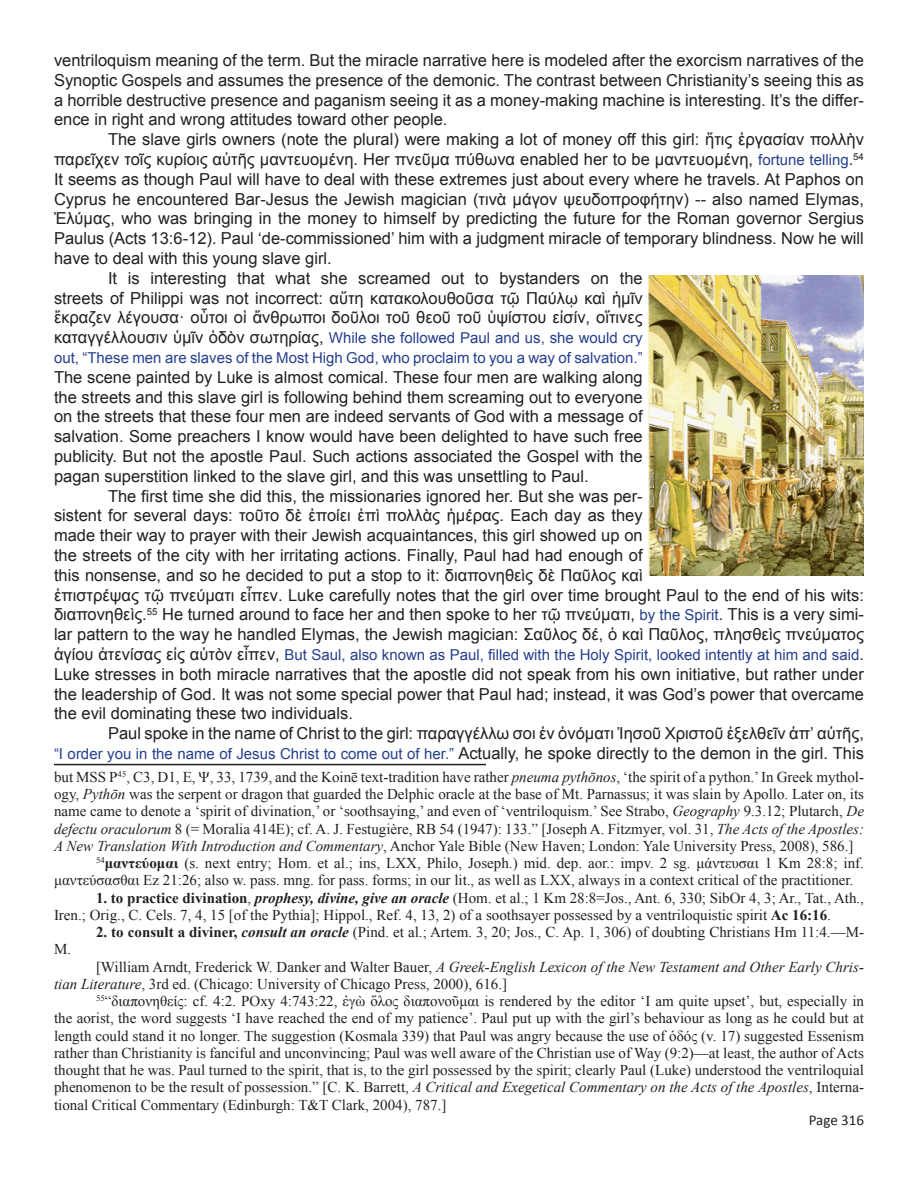
<style>
.page{position:relative;width:918px;height:1188px;background:#fff}
.page>*{position:absolute;margin:0;border:0;box-sizing:border-box;transform-origin:0 0}
.t1{font:16.5px/19.8px "Arial";color:#231f20;text-align:justify}
.Footnote{font:15px/17.2px "Times New Roman";color:#231f20}
.t2{font:15px/19.8px "Arial";color:#253f8e}
.t3{font:15px "Calibri";color:#231f20}
.s1{font-size:15px;color:#253f8e}
.s2{font-size:16.5px;color:#231f20}
.s3{font-style:italic}
.s4{font-weight:700}
.s5{font-weight:700;font-style:italic}
</style>
<div class="page">
<hr style="left:54px;top:764px;width:432px;height:1px;background:#231f20">
<img style="left:648px;top:275px;width:216px;height:301px">
<p class="t1" style="left:54px;top:50px;width:811px">ventriloquism meaning of the term. But the miracle narrative here is modeled after the exorcism narratives of the Synoptic Gospels and assumes the presence of the demonic. The contrast between Christianity’s seeing this as a horrible destructive presence and paganism seeing it as a money-making machine is interesting. It’s the differ&shy;ence in right and wrong attitudes toward other people.</p>
<p class="t1" style="left:54px;top:130px;width:811px;text-indent:54px">The slave girls owners (note the plural) were making a lot of money off this girl: ἥτις ἐργασίαν πολλὴν παρεῖχεν τοῖς κυρίοις αὐτῆς μαντευομένη. Her πνεῦμα πύθωνα enabled her to be μαντευομένη, <span class="s1">fortune telling</span>.<sup>54<br></sup>It seems as though Paul will have to deal with these extremes just about every where he travels. At Paphos on Cyprus he encountered Bar-Jesus the Jewish magician (τινὰ μάγον ψευδοπροφήτην) -- also named Elymas, Ἐλύμας, who was bringing in the money to himself by predicting the future for the Roman governor Sergius Paulus (Acts 13:6-12). Paul ‘de-commissioned’ him with a judgment miracle of temporary blindness. Now he will have to deal with this young slave girl.</p>
<p class="t1" style="left:54px;top:268px;width:590px;text-indent:54px">It is interesting that what she screamed out to bystanders on the streets of Philippi was not incorrect: αὕτη κατακολουθοῦσα τῷ Παύλῳ καὶ ἡμῖν ἔκραζεν λέγουσα· οὗτοι οἱ ἄνθρωποι δοῦλοι τοῦ θεοῦ τοῦ ὑψίστου εἰσίν, οἵτινες</p>
<p class="t2" style="left:54px;top:328px;width:590px"><span class="s2">καταγγέλλουσιν ὑμῖν ὁδὸν σωτηρίας,</span> While she followed Paul and us, she would cry out, “These men are slaves of the Most High God, who proclaim to you a way of salvation.”</p>
<p class="t1" style="left:54px;top:367px;width:590px">The scene painted by Luke is almost comical. These four men are walking along the streets and this slave girl is following behind them screaming out to everyone on the streets that these four men are indeed servants of God with a message of salvation. Some preachers I know would have been delighted to have such free publicity. But not the apostle Paul. Such actions associated the Gospel with the pagan superstition linked to the slave girl, and this was unsettling to Paul.</p>
<p class="t1" style="left:54px;top:486px;width:812px;text-align:left;text-indent:54px">The first time she did this, the missionaries ignored her. But she was per-<br>sistent for several days: τοῦτο δὲ ἐποίει ἐπὶ πολλὰς ἡμέρας. Each day as they<br>made their way to prayer with their Jewish acquaintances, this girl showed up on<br>the streets of the city with her irritating actions. Finally, Paul had had enough of<br>this nonsense, and so he decided to put a stop to it: διαπονηθεὶς δὲ Παῦλος καὶ<br>ἐπιστρέψας τῷ πνεύματι εἶπεν. Luke carefully notes that the girl over time brought Paul to the end of his wits: διαπονηθεὶς.<sup>55</sup> He turned around to face her and then spoke to her τῷ πνεύματι, <span class="s1">by the Spirit</span>. This is a very simi&shy;lar pattern to the way he handled Elymas, the Jewish magician: Σαῦλος δέ, ὁ καὶ Παῦλος, πλησθεὶς πνεύματος</p>
<p class="t2" style="left:54px;top:645px;width:812px"><span class="s2">ἁγίου ἀτενίσας εἰς αὐτὸν εἶπεν,</span> But Saul, also known as Paul, filled with the Holy Spirit, looked intently at him and said<span class="s2">.</span></p>
<p class="t1" style="left:54px;top:664px;width:811px">Luke stresses in both miracle narratives that the apostle did not speak from his own initiative, but rather under the leadership of God. It was not some special power that Paul had; instead, it was God’s power that overcame the evil dominating these two individuals.</p>
<p class="t1" style="left:108px;top:724px;width:757px">Paul spoke in the name of Christ to the girl: παραγγέλλω σοι ἐν ὀνόματι Ἰησοῦ Χριστοῦ ἐξελθεῖν ἀπʼ αὐτῆς,</p>
<p class="t2" style="left:54px;top:744px;width:811px">“I order you in the name of Jesus Christ to come out of her.” <span class="s2">Actually, he spoke directly to the demon in the girl. This</span></p>
<p class="Footnote" style="left:54px;top:768px;width:812px;text-align:justify">but MSS P<sup>45</sup>, C3, D1, E, Ψ, 33, 1739, and the Koinē text-tradition have rather <span class="s3">pneuma pythōnos</span>, ‘the spirit of a python.’ In Greek mythol&shy;ogy, <span class="s3">Pythōn</span> was the serpent or dragon that guarded the Delphic oracle at the base of Mt. Parnassus; it was slain by Apollo. Later on, its name came to denote a ‘spirit of divination,’ or ‘soothsaying,’ and even of ‘ventriloquism.’ See Strabo, <span class="s3">Geography</span> 9.3.12; Plutarch, <span class="s3">De defectu oraculorum</span> 8 (= Moralia 414E); cf. A. J. Festugière, RB 54 (1947): 133.” [Joseph A. Fitzmyer, vol. 31, <span class="s3">The Acts of the Apostles:<br>A New Translation With Introduction and Commentary</span>, Anchor Yale Bible (New Haven; London: Yale University Press, 2008), 586.]</p>
<p class="Footnote" style="left:54px;top:854px;width:812px;text-indent:42px"><sup>54</sup><span class="s4">μαντεύομαι</span> (s. next entry; Hom. et al.; ins, LXX, Philo, Joseph.) mid. dep. aor.: impv. 2 sg. μάντευσαι 1 Km 28:8; inf. μαντεύσασθαι Ez 21:26; also w. pass. mng. for pass. forms; in our lit., as well as LXX, always in a context critical of the practitioner.</p>
<p class="Footnote" style="left:54px;top:889px;width:811px;text-indent:42px"><span class="s4">1. to practice divination</span>, <span class="s5">prophesy, divine, give an oracle</span> (Hom. et al.; 1 Km 28:8=Jos., Ant. 6, 330; SibOr 4, 3; Ar., Tat., Ath.,<br>Iren.; Orig., C. Cels. 7, 4, 15 [of the Pythia]; Hippol., Ref. 4, 13, 2) of a soothsayer possessed by a ventriloquistic spirit <span class="s4">Ac 16:16</span>.</p>
<p class="Footnote" style="left:96px;top:923px;width:770px"><span class="s4">2. to consult a diviner,</span> <span class="s5">consult an oracle</span> (Pind. et al.; Artem. 3, 20; Jos., C. Ap. 1, 306) of doubting Christians Hm 11:4.—M-</p>
<p class="Footnote" style="left:54px;top:940px;width:19px">M.</p>
<p class="Footnote" style="left:54px;top:958px;width:811px;text-indent:42px">[William Arndt, Frederick W. Danker and Walter Bauer, <span class="s3">A Greek-English Lexicon of the New Testament and Other Early Chris&shy;tian Literature</span>, 3rd ed. (Chicago: University of Chicago Press, 2000), 616.]</p>
<p class="Footnote" style="left:54px;top:992px;width:812px;text-align:justify;text-indent:42px"><sup>55</sup>“διαπονηθείς: cf. 4:2. POxy 4:743:22, ἐγὼ ὅλος διαπονοῦμαι is rendered by the editor ‘I am quite upset’, but, especially in the aorist, the word suggests ‘I have reached the end of my patience’. Paul put up with the girl’s behaviour as long as he could but at length could stand it no longer. The suggestion (Kosmala 339) that Paul was angry because the use of ὁδός (v. 17) suggested Essenism rather than Christianity is fanciful and unconvincing; Paul was well aware of the Christian use of Way (9:2)—at least, the author of Acts thought that he was. Paul turned to the spirit, that is, to the girl possessed by the spirit; clearly Paul (Luke) understood the ventriloquial phenomenon to be the result of possession.” [C. K. Barrett, <span class="s3">A Critical and Exegetical Commentary on the Acts of the Apostles</span>, Interna&shy;tional Critical Commentary (Edinburgh: T&amp;T Clark, 2004), 787.]</p>
<p class="t3" style="left:809px;top:1110px;width:57px">Page 316</p>
</div>
